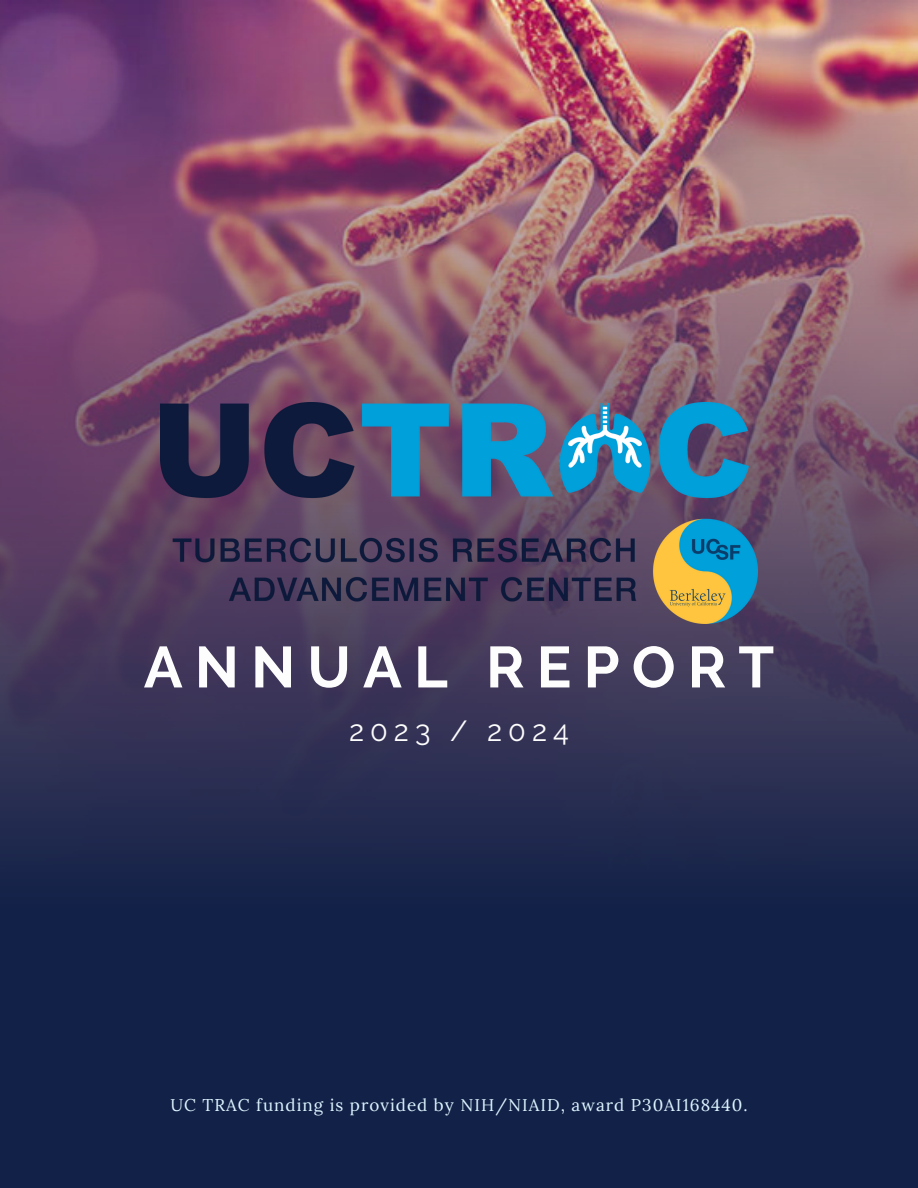
<style>
.page{position:relative;width:918px;height:1188px;background:#fff}
.page>*{position:absolute;margin:0;border:0;box-sizing:border-box;transform-origin:0 0}
.t1{font:700 57.9px "Raleway";letter-spacing:.21em;color:#fdfdfd}
.t2{font:28.95px "Raleway";letter-spacing:.21em;color:#fdfdfd}
.t3{font:16.95px "Lora";letter-spacing:.06em;color:#ddf5ff}
</style>
<div class="page">
<div style="left:0;top:882px;width:918px;height:306px;background:#122148"></div>
<img style="left:0;top:0;width:918px;height:882px">
<img style="left:160px;top:402px;width:597px;height:222px">
<p class="t1" style="left:144px;top:633px;width:632px">ANNUAL REPORT</p>
<h1 class="t2" style="left:349px;top:714px;width:221px">2023 / 2024</h1>
<p class="t3" style="left:170px;top:1094px;width:579px">UC TRAC funding is provided by NIH/NIAID, award P30AI168440.</p>
</div>
